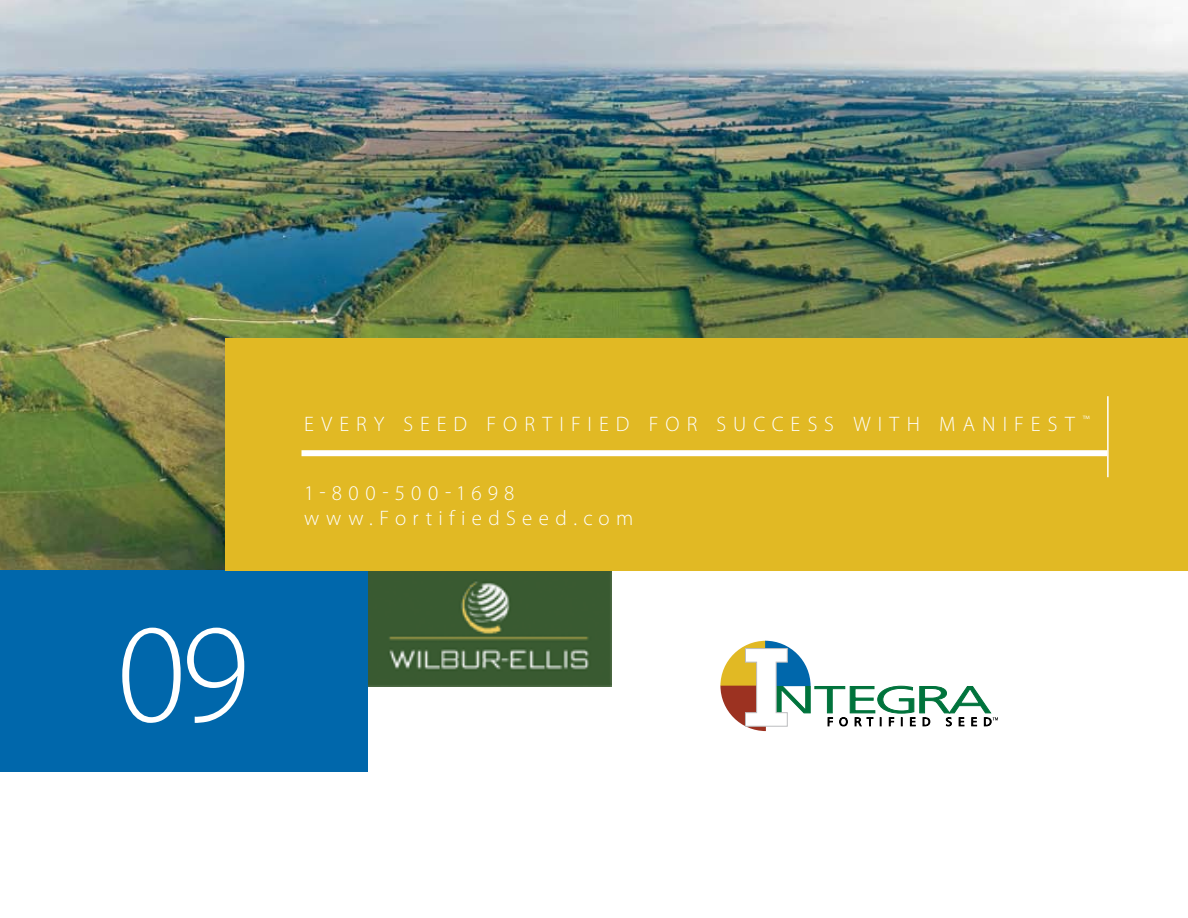
<style>
.page{position:relative;width:1188px;height:918px;background:#fff}
.page>*{position:absolute;margin:0;border:0;box-sizing:border-box;transform-origin:0 0}
.t1{font:300 141.75px "Myriad Pro";color:#fff}
.t2{font:300 21px/25.2px "Myriad Pro";letter-spacing:.305em;color:#fff}
.t3{font:300 21px "Myriad Pro";letter-spacing:.325em;color:#fff}
.t4{font:300 21px "Myriad Pro";letter-spacing:.345em;color:#fff}
</style>
<div class="page">
<img style="left:368px;top:571px;width:243px;height:116px">
<div style="left:0;top:561px;width:368px;height:211px;background:#0067ab"></div>
<img style="left:0;top:0;width:1188px;height:570px">
<div style="left:225px;top:338px;width:963px;height:233px;background:#e1b924"></div>
<div style="left:302px;top:450px;width:805px;height:6px;background:#fff"></div>
<hr style="left:1107px;top:396px;width:2px;height:81px;background:#fff">
<svg style="left:720px;top:641px;width:278px;height:90px"></svg>
<h1 class="t1" style="left:117px;top:589px;width:134px">09</h1>
<p class="t4" style="left:304px;top:412px;width:269px">EVERY SEE D FORTIFIE</p>
<p class="t3" style="left:616px;top:412px;width:190px">D F OR SUCCESS</p>
<p class="t3" style="left:853px;top:412px;width:163px">WI TH MANIFE</p>
<p class="t3" style="left:1048px;top:412px;width:44px">ST <sup>™</sup></p>
<p class="t2" style="left:304px;top:480px;width:331px">1-800-500-1698<br>WWW.FORTIFIEDSEED.COM</p>
</div>
